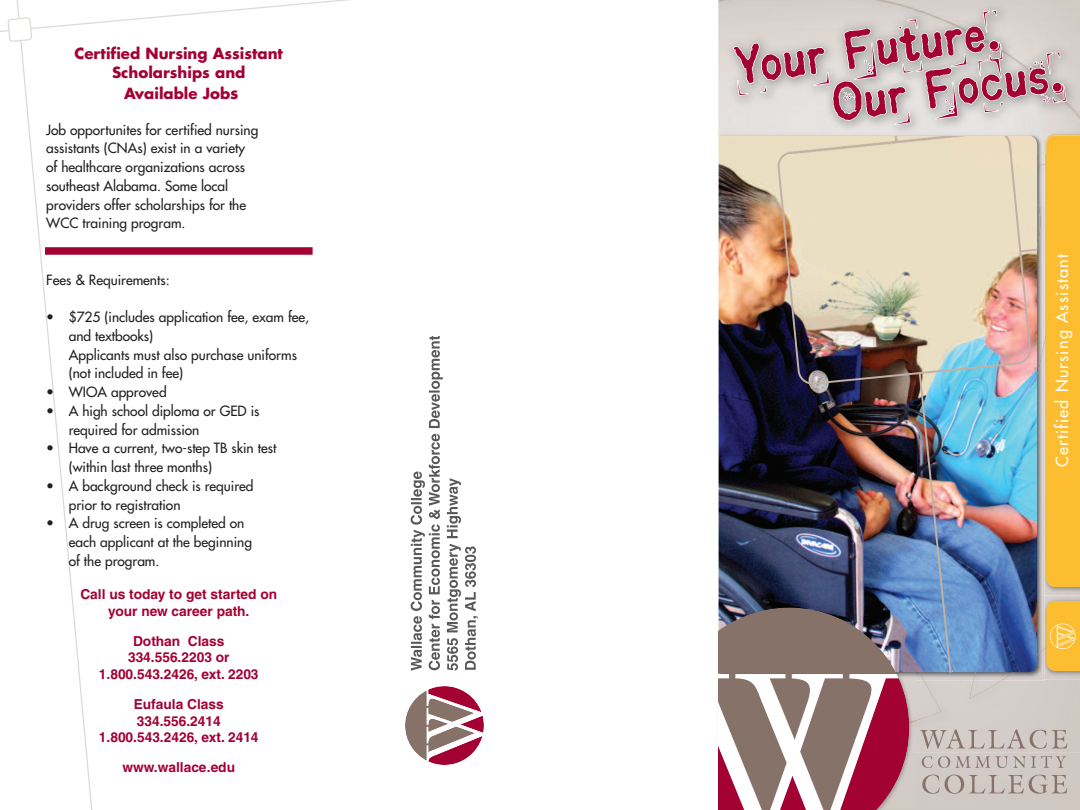
<style>
.page{position:relative;width:1080px;height:810px;background:#fff}
.page>*{position:absolute;margin:0;border:0;box-sizing:border-box;transform-origin:0 0}
.t1{font:52.88px/50.2px "Kingthings Printingkit";color:#a40133}
.t2{font:16.25px "Futura";letter-spacing:.075em;color:#fff}
.t3{font:700 15px/20.1px "Futura";color:#a40133;text-align:center}
.t4{font:13.75px/18.8px "Futura";color:#231f20}
.t5{font:700 13.75px/16.5px "Helvetica";color:#a40133;text-align:center}
.s1{font-size:16.25px}
</style>
<div class="page">
<svg style="left:20px;top:42px;width:73px;height:768px"></svg>
<svg style="left:0;top:0;width:349px;height:42px"></svg>
<img style="left:719px;top:154px;width:361px;height:656px">
<svg style="left:411px;top:538px;width:11px;height:133px"></svg>
<svg style="left:429px;top:524px;width:11px;height:146px"></svg>
<svg style="left:447px;top:544px;width:31px;height:127px"></svg>
<svg style="left:405px;top:686px;width:79px;height:79px"></svg>
<img style="left:718px;top:603px;width:198px;height:207px">
<svg style="left:719px;top:608px;width:177px;height:66px;background:#816f6b"></svg>
<svg style="left:719px;top:674px;width:190px;height:136px"></svg>
<svg style="left:920px;top:729px;width:147px;height:20px;background:#c3b9b4"></svg>
<svg style="left:922px;top:756px;width:144px;height:12px;background:#c2b8b3"></svg>
<svg style="left:922px;top:775px;width:145px;height:19px;background:#c0b6af"></svg>
<img style="left:778px;top:154px;width:259px;height:519px">
<div style="left:45px;top:247px;width:268px;height:8px;background:#a40133"></div>
<img style="left:718px;top:0;width:362px;height:154px">
<img style="left:719px;top:136px;width:59px;height:18px">
<svg style="left:1031px;top:134px;width:49px;height:453px;background:#e5b958"></svg>
<img style="left:778px;top:136px;width:258px;height:18px">
<svg style="left:733px;top:10px;width:333px;height:115px"></svg>
<p class="t3" style="left:75px;top:44px;width:210px">Certified Nursing Assistant<br>Scholarships and<br>Available Job<span class="s1">s</span></p>
<p class="t4" style="left:46px;top:121px;width:214px">Job opportunites for certified nursing assistants (CNAs) exist in a variety of healthcare organizations across southeast Alabama. Some local providers offer scholarships for the WCC training program.</p>
<p class="t4" style="left:46px;top:271px;width:125px">Fees &amp; Requirements:</p>
<p class="t4" style="left:69px;top:309px;width:242px;text-indent:-22px">• $725 (includes application fee, exam fee, and textbooks)<br>Applicants must also purchase uniforms (not included in fee)</p>
<p class="t4" style="left:46px;top:384px;width:122px">• WIOA approved</p>
<p class="t4" style="left:69px;top:402px;width:192px;text-indent:-22px">• A high school diploma or GED is required for admission</p>
<p class="t4" style="left:69px;top:440px;width:209px;text-indent:-22px">• Have a current, two-step TB skin test (within last three months)</p>
<p class="t4" style="left:69px;top:477px;width:186px;text-indent:-22px">• A background check is required prior to registration</p>
<p class="t4" style="left:69px;top:515px;width:185px;text-indent:-23px">• A drug screen is completed on each applicant at the beginning of the program.</p>
<p class="t5" style="left:80px;top:587px;width:198px">Call us today to get started on your new career path.</p>
<p class="t5" style="left:99px;top:634px;width:161px">Dothan Class<br>334.556.2203 or<br>1.800.543.2426, ext. 2203</p>
<p class="t5" style="left:99px;top:697px;width:161px">Eufaula Class<br>334.556.2414<br>1.800.543.2426, ext. 2414</p>
<p class="t5" style="left:122px;top:761px;width:114px">www.wallace.edu</p>
<h1 class="t1" style="left:821px;top:30px;width:235px;text-indent:-92px;rotate:-8deg">Your Future.<br>Our Focus.</h1>
<p class="t2" style="left:1054px;top:467px;width:215px;rotate:-90deg">Certified Nursing Assistant</p>
</div>
